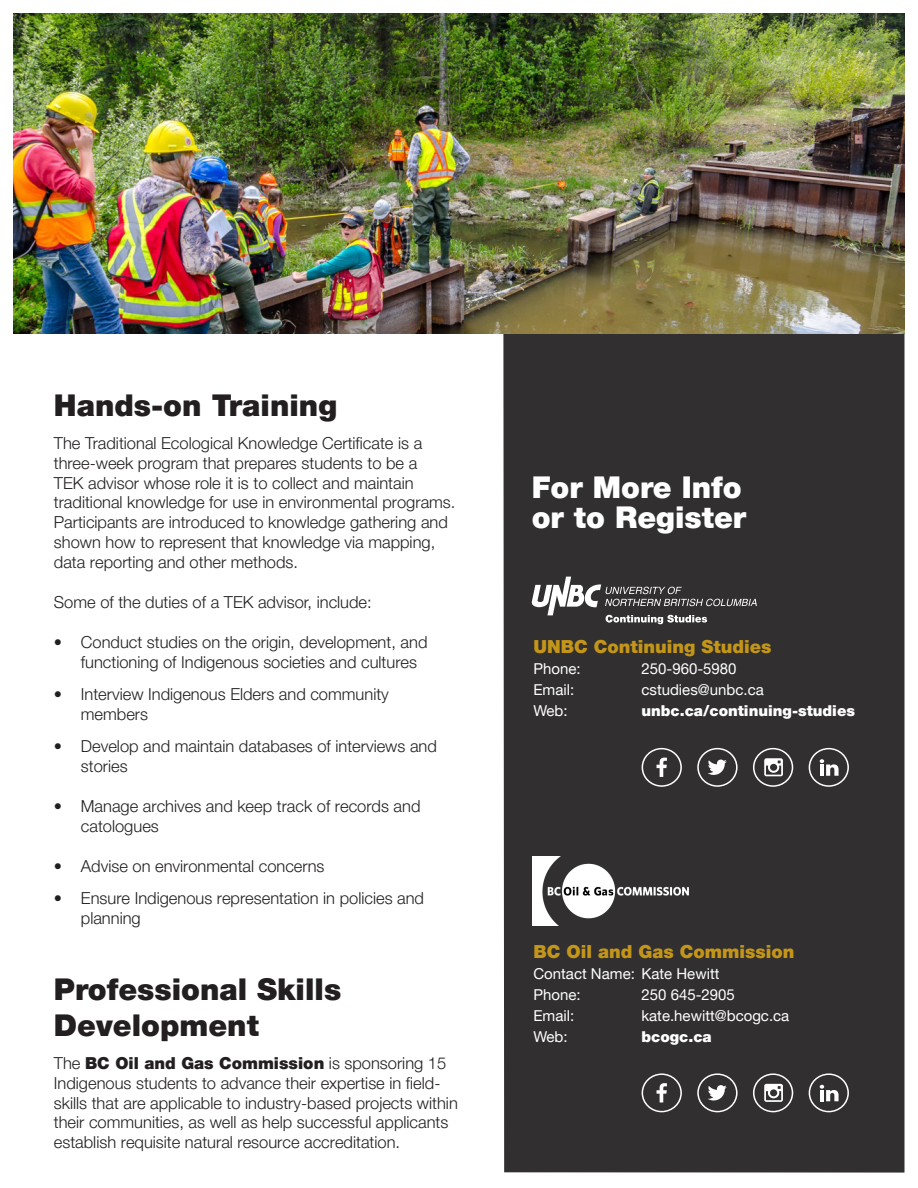
<style>
.page{position:relative;width:918px;height:1188px;background:#fff}
.page>*{position:absolute;margin:0;border:0;box-sizing:border-box;transform-origin:0 0}
.t1{font:900 30px/36px "Helvetica Neue LT Pro";color:#231f20}
.t2{font:900 30px/30px "Helvetica Neue LT Pro";color:#fff}
.t3{font:900 18px "Helvetica Neue LT Pro";color:#c39519}
.t4{font:300 16.5px/19.8px "Helvetica Neue LT Pro";color:#231f20}
.t5{font:15px "Helvetica Neue LT Pro";color:#fff}
.t6{font:900 15px "Helvetica Neue LT Pro";color:#fff}
.s1{font-weight:900}
</style>
<div class="page">
<div style="left:503px;top:334px;width:401px;height:839px;background:#312f30"></div>
<svg style="left:532px;top:577px;width:225px;height:47px;background:#585657"></svg>
<svg style="left:753px;top:748px;width:40px;height:39px;background:#656364"></svg>
<svg style="left:697px;top:748px;width:41px;height:39px;background:#5e5d5d"></svg>
<svg style="left:809px;top:748px;width:40px;height:39px;background:#5d5c5d"></svg>
<svg style="left:642px;top:748px;width:40px;height:39px;background:#555454"></svg>
<svg style="left:753px;top:1073px;width:40px;height:39px;background:#656364"></svg>
<svg style="left:697px;top:1073px;width:41px;height:39px;background:#5e5c5d"></svg>
<svg style="left:809px;top:1073px;width:40px;height:39px;background:#5d5c5c"></svg>
<svg style="left:642px;top:1073px;width:40px;height:39px;background:#555354"></svg>
<img style="left:14px;top:14px;width:890px;height:320px">
<img style="left:532px;top:856px;width:156px;height:69px">
<p class="t1" style="left:54px;top:387px;width:285px">Hands-on Training</p>
<p class="t4" style="left:54px;top:433px;width:403px">The Traditional Ecological Knowledge Certificate is a three-week program that prepares students to be a<br>TEK advisor whose role it is to collect and maintain traditional knowledge for use in environmental programs.<br>Participants are introduced to knowledge gathering and shown how to represent that knowledge via mapping, data reporting and other methods.</p>
<p class="t4" style="left:54px;top:592px;width:319px">Some of the duties of a TEK advisor, include:</p>
<p class="t4" style="left:81px;top:632px;width:348px;text-indent:-27px">• Conduct studies on the origin, development, and functioning of Indigenous societies and cultures</p>
<p class="t4" style="left:81px;top:684px;width:310px;text-indent:-27px">• Interview Indigenous Elders and community members</p>
<p class="t4" style="left:81px;top:736px;width:358px;text-indent:-27px">• Develop and maintain databases of interviews and stories</p>
<p class="t4" style="left:81px;top:796px;width:341px;text-indent:-27px">• Manage archives and keep track of records and catologues</p>
<p class="t4" style="left:54px;top:856px;width:272px">• Advise on environmental concerns</p>
<p class="t4" style="left:81px;top:888px;width:345px;text-indent:-27px">• Ensure Indigenous representation in policies and planning</p>
<p class="t1" style="left:54px;top:971px;width:289px">Professional Skills<br>Development</p>
<p class="t4" style="left:54px;top:1053px;width:405px">The <span class="s1">BC Oil and Gas Commission</span> is sponsoring 15<br>Indigenous students to advance their expertise in field&shy;skills that are applicable to industry-based projects within their communities, as well as help successful applicants establish requisite natural resource accreditation.</p>
<p class="t2" style="left:532px;top:472px;width:216px">For More Info or to Register</p>
<p class="t3" style="left:533px;top:636px;width:240px">UNBC Continuing Studies</p>
<p class="t5" style="left:533px;top:660px;width:49px">Phone:</p>
<p class="t5" style="left:641px;top:660px;width:97px">250-960-5980</p>
<p class="t5" style="left:533px;top:681px;width:42px">Email:</p>
<p class="t5" style="left:641px;top:681px;width:124px">cstudies@unbc.ca</p>
<p class="t5" style="left:533px;top:702px;width:36px">Web:</p>
<p class="t6" style="left:641px;top:702px;width:215px">unbc.ca/continuing-studies</p>
<p class="t3" style="left:533px;top:941px;width:263px">BC Oil and Gas Commission</p>
<p class="t5" style="left:533px;top:965px;width:188px">Contact Name: Kate Hewitt</p>
<p class="t5" style="left:533px;top:986px;width:49px">Phone:</p>
<p class="t5" style="left:641px;top:986px;width:95px">250 645-2905</p>
<p class="t5" style="left:533px;top:1007px;width:42px">Email:</p>
<p class="t5" style="left:641px;top:1007px;width:149px">kate.hewitt@bcogc.ca</p>
<p class="t5" style="left:533px;top:1028px;width:36px">Web:</p>
<p class="t6" style="left:641px;top:1028px;width:72px">bcogc.ca</p>
</div>
